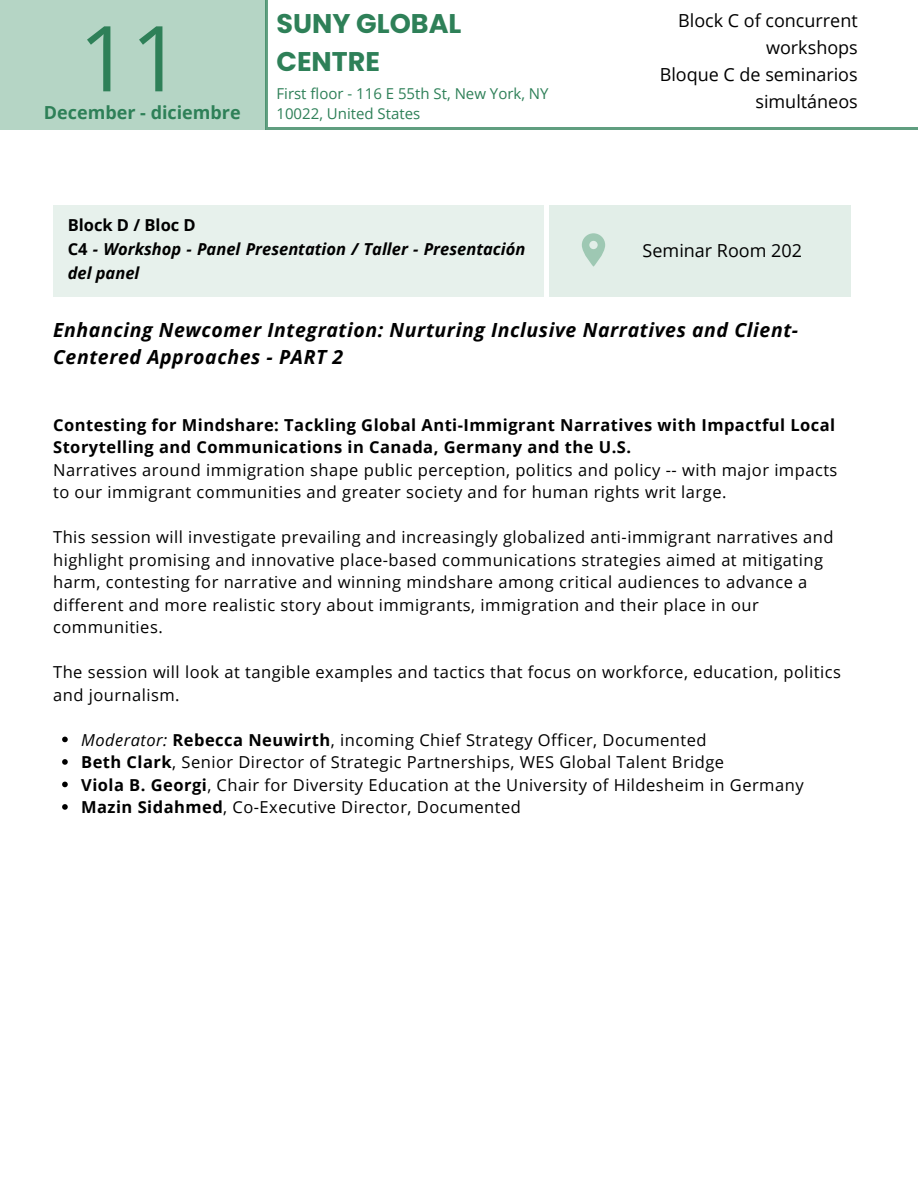
<style>
.page{position:relative;width:918px;height:1188px;background:#fff}
.page>*{position:absolute;margin:0;border:0;box-sizing:border-box;transform-origin:0 0}
.t1{font:91.05px "Open Sans";color:#2e8058}
.t2{font:700 27px/37.2px "Poppins";color:#2e8058}
.t3{font:italic 700 19.5px/27px "Open Sans";letter-spacing:.03em;color:#000}
.t4{font:18px/27px "Open Sans";color:#000;text-align:right}
.t5{font:700 18px "Open Sans";color:#2e8058}
.t6{font:16.5px/22.5px "Open Sans";letter-spacing:.03em;color:#000}
.t7{font:700 16.5px/22.5px "Open Sans";letter-spacing:.03em;color:#000}
.t8{font:italic 700 16.5px/23.7px "Open Sans";color:#000}
.t9{font:700 16.5px "Open Sans";color:#000}
.t10{font:15px/20.2px "Open Sans";color:#2e8058}
.s1{font-style:normal}
.s2{font-style:italic}
.s3{font-weight:700}
</style>
<div class="page">
<div style="left:0;top:0;width:266px;height:129px;background:#b5d5c5"></div>
<svg style="left:266px;top:0;width:652px;height:129px"></svg>
<div style="left:549px;top:205px;width:301px;height:91px;background:#e2eee8"></div>
<div style="left:53px;top:205px;width:490px;height:91px;background:#e7f1ec"></div>
<svg style="left:582px;top:233px;width:23px;height:34px"></svg>
<svg style="left:62px;top:737px;width:6px;height:5px"></svg>
<svg style="left:62px;top:759px;width:6px;height:6px"></svg>
<svg style="left:62px;top:782px;width:6px;height:5px"></svg>
<svg style="left:62px;top:804px;width:6px;height:6px"></svg>
<p class="t1" style="left:79px;top:-6px;width:106px">11</p>
<p class="t5" style="left:44px;top:99px;width:198px">December - diciembre</p>
<p class="t2" style="left:276px;top:5px;width:187px">SUNY GLOBAL<br>CENTRE</p>
<p class="t10" style="left:276px;top:83px;width:274px">First floor - 116 E 55th St, New York, NY<br>10022, United States</p>
<p class="t9" style="left:68px;top:214px;width:130px">Block D / Bloc D</p>
<p class="t8" style="left:68px;top:237px;width:459px"><span class="s1">C4</span> - Workshop - Panel Presentation / Taller - Presentación del panel</p>
<p class="t4" style="left:678px;top:6px;width:181px">Block C of concurrent workshops</p>
<p class="t4" style="left:660px;top:60px;width:200px">Bloque C de seminarios simultáneos</p>
<p class="t4" style="left:643px;top:236px;width:161px">Seminar Room 202</p>
<p class="t3" style="left:53px;top:316px;width:747px">Enhancing Newcomer Integration: Nurturing Inclusive Narratives and Client-<br>Centered Approaches - PART 2</p>
<p class="t7" style="left:53px;top:413px;width:784px">Contesting for Mindshare: Tackling Global Anti-Immigrant Narratives with Impactful Local<br>Storytelling and Communications in Canada, Germany and the U.S.</p>
<p class="t6" style="left:53px;top:458px;width:786px">Narratives around immigration shape public perception, politics and policy -- with major impacts to our immigrant communities and greater society and for human rights writ large.</p>
<p class="t6" style="left:53px;top:525px;width:782px">This session will investigate prevailing and increasingly globalized anti-immigrant narratives and highlight promising and innovative place-based communications strategies aimed at mitigating harm, contesting for narrative and winning mindshare among critical audiences to advance a different and more realistic story about immigrants, immigration and their place in our communities.</p>
<p class="t6" style="left:53px;top:660px;width:789px">The session will look at tangible examples and tactics that focus on workforce, education, politics and journalism.</p>
<p class="t6" style="left:81px;top:728px;width:627px"><span class="s2">Moderator:</span> <span class="s3">Rebecca Neuwirth</span>, incoming Chief Strategy Officer, Documented</p>
<p class="t6" style="left:81px;top:750px;width:645px"><span class="s3">Beth Clark</span>, Senior Director of Strategic Partnerships, WES Global Talent Bridge</p>
<p class="t6" style="left:81px;top:773px;width:724px"><span class="s3">Viola B. Georgi</span>, Chair for Diversity Education at the University of Hildesheim in Germany</p>
<p class="t6" style="left:81px;top:795px;width:441px"><span class="s3">Mazin Sidahmed</span>, Co-Executive Director, Documented</p>
</div>
